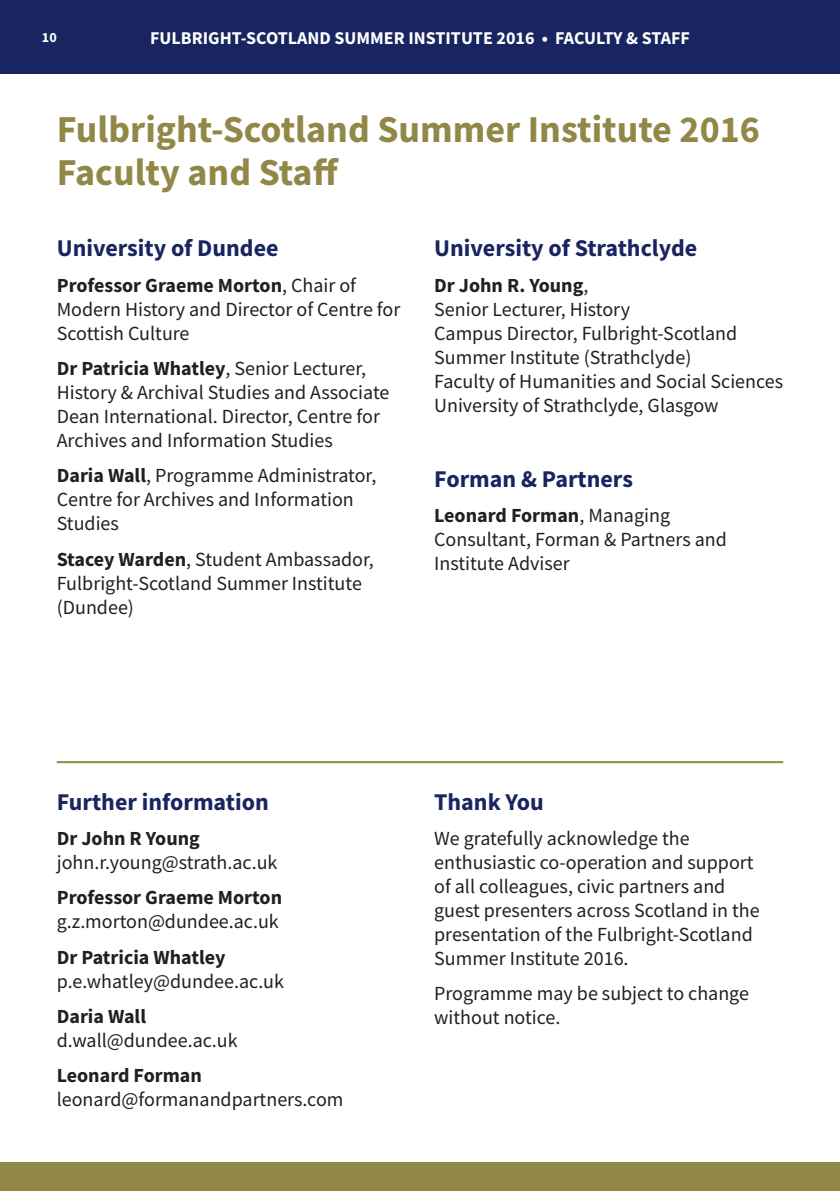
<style>
.page{position:relative;width:840px;height:1191px;background:#fff}
.page>*{position:absolute;margin:0;border:0;box-sizing:border-box;transform-origin:0 0}
.t1{font:700 38px "Source Sans Pro";color:#918847}
.t2{font:700 24px "Source Sans Pro";color:#192561}
.t3{font:20px/24px "Source Sans Pro";color:#231f20}
.t4{font:700 18px "Source Sans Pro";color:#fff}
.t5{font:700 14px "Source Sans Pro";color:#fff}
.s1{font-weight:700}
</style>
<div class="page">
<div style="left:0;top:0;width:839px;height:74px;background:#192561"></div>
<div style="left:0;top:1162px;width:839px;height:29px;background:#918847"></div>
<hr style="left:57px;top:761px;width:725px;height:2px;background:#918847">
<p class="t5" style="left:42px;top:28px;width:16px">10</p>
<p class="t4" style="left:150px;top:25px;width:541px">FULBRIGHT-SCOTLAND SUMMER INSTITUTE 2016 • FACULTY &amp; STAFF</p>
<p class="t1" style="left:57px;top:104px;width:704px">Fulbright-Scotland Summer Institute 2016</p>
<p class="t1" style="left:57px;top:147px;width:283px">Faculty and Staff</p>
<p class="t2" style="left:57px;top:232px;width:223px">University of Dundee</p>
<p class="t3" style="left:57px;top:273px;width:345px"><span class="s1">Professor Graeme Morton</span>, Chair of<br>Modern History and Director of Centre for<br>Scottish Culture</p>
<p class="t3" style="left:57px;top:356px;width:334px"><span class="s1">Dr Patricia Whatley</span>, Senior Lecturer, History &amp; Archival Studies and Associate Dean International. Director, Centre for Archives and Information Studies</p>
<p class="t3" style="left:57px;top:463px;width:321px"><span class="s1">Daria Wall</span>, Programme Administrator,<br>Centre for Archives and Information<br>Studies</p>
<p class="t3" style="left:57px;top:547px;width:318px"><span class="s1">Stacey Warden</span>, Student Ambassador,<br>Fulbright-Scotland Summer Institute (Dundee)</p>
<p class="t2" style="left:434px;top:232px;width:264px">University of Strathclyde</p>
<p class="t3" style="left:434px;top:273px;width:350px"><span class="s1">Dr John R. Young</span>,<br>Senior Lecturer, History<br>Campus Director, Fulbright-Scotland<br>Summer Institute (Strathclyde)<br>Faculty of Humanities and Social Sciences<br>University of Strathclyde, Glasgow</p>
<p class="t2" style="left:434px;top:463px;width:200px">Forman &amp; Partners</p>
<p class="t3" style="left:434px;top:504px;width:294px"><span class="s1">Leonard Forman</span>, Managing<br>Consultant, Forman &amp; Partners and<br>Institute Adviser</p>
<p class="t2" style="left:57px;top:785px;width:213px">Further information</p>
<p class="t3" style="left:57px;top:826px;width:222px"><span class="s1">Dr John R Young </span>john.r.young@strath.ac.uk</p>
<p class="t3" style="left:57px;top:885px;width:227px"><span class="s1">Professor Graeme Morton </span>g.z.morton@dundee.ac.uk</p>
<p class="t3" style="left:57px;top:944px;width:229px"><span class="s1">Dr Patricia Whatley </span>p.e.whatley@dundee.ac.uk</p>
<p class="t3" style="left:57px;top:1004px;width:182px"><span class="s1">Daria Wall </span>d.wall@dundee.ac.uk</p>
<p class="t3" style="left:57px;top:1063px;width:288px"><span class="s1">Leonard Forman </span>leonard@formanandpartners.com</p>
<p class="t2" style="left:434px;top:785px;width:111px">Thank You</p>
<p class="t3" style="left:434px;top:826px;width:327px">We gratefully acknowledge the enthusiastic co-operation and support of all colleagues, civic partners and guest presenters across Scotland in the presentation of the Fulbright-Scotland Summer Institute 2016.</p>
<p class="t3" style="left:434px;top:981px;width:316px">Programme may be subject to change without notice.</p>
</div>
